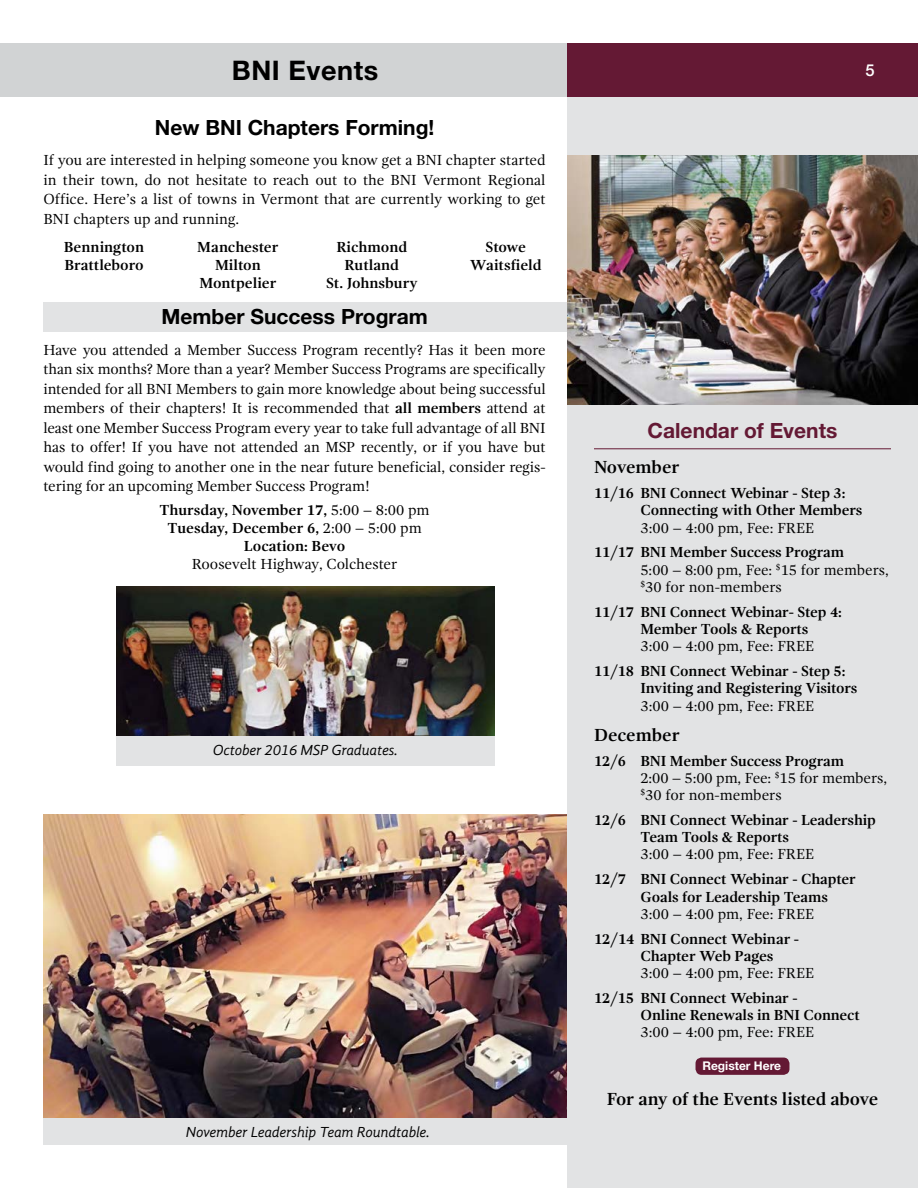
<style>
.page{position:relative;width:918px;height:1188px;background:#fff}
.page>*{position:absolute;margin:0;border:0;box-sizing:border-box;transform-origin:0 0}
.t1{font:700 27px "Helvetica Neue";letter-spacing:.02em;color:#000}
.t2{font:700 21px "Helvetica Neue";color:#000}
.t3{font:700 21px "Helvetica Neue";color:#641934}
.t4{font:700 18px "Gandhi Serif";letter-spacing:-.01em;color:#000}
.t5{font:500 16.5px "Helvetica Neue";color:#fff}
.t6{font:15px/19.5px "Gandhi Serif";letter-spacing:-.01em;color:#000;text-align:justify}
.t7{font:700 15px/18px "Gandhi Serif";letter-spacing:-.01em;color:#000}
.t8{font:italic 15px "Gandhi Sans";letter-spacing:-.01em;color:#000}
.t9{font:700 12px "Helvetica Neue";color:#fff}
.s1{font-weight:700}
.s2{font-weight:400}
</style>
<div class="page">
<img style="left:43px;top:814px;width:524px;height:304px">
<div style="left:43px;top:1118px;width:529px;height:27px;background:#e2e3e4"></div>
<div style="left:43px;top:302px;width:556px;height:30px;background:#e2e3e4"></div>
<div style="left:567px;top:89px;width:351px;height:475px;background:#e2e3e4"></div>
<img style="left:567px;top:155px;width:351px;height:250px">
<div style="left:0;top:43px;width:567px;height:54px;background:#d1d3d4"></div>
<div style="left:567px;top:43px;width:351px;height:54px;background:#641934"></div>
<div style="left:567px;top:405px;width:351px;height:783px;background:#e2e3e4"></div>
<hr style="left:594px;top:448px;width:297px;height:1px;background:#641934">
<div style="left:696px;top:1058px;width:93px;height:17px;background:#641934;border-radius:6px"></div>
<img style="left:116px;top:586px;width:378px;height:150px">
<div style="left:116px;top:736px;width:378px;height:30px;background:#e2e3e4"></div>
<h1 class="t1" style="left:232px;top:53px;width:148px">BNI Events</h1>
<p class="t5" style="left:866px;top:60px;width:11px">5</p>
<h2 class="t2" style="left:155px;top:114px;width:281px">New BNI Chapters Forming!</h2>
<p class="t6" style="left:43px;top:150px;width:504px">If you are interested in helping someone you know get a BNI chapter started in their town, do not hesitate to reach out to the BNI Vermont Regional Office. Here’s a list of towns in Vermont that are currently working to get BNI chapters up and running.</p>
<p class="t7" style="left:64px;top:238px;width:82px">Bennington<br>Brattleboro</p>
<p class="t7" style="left:197px;top:238px;width:83px;text-align:center">Manchester<br>Milton<br>Montpelier</p>
<p class="t7" style="left:326px;top:238px;width:93px;text-align:center">Richmond<br>Rutland<br>St. Johnsbury</p>
<p class="t7" style="left:470px;top:238px;width:73px;text-align:center">Stowe<br>Waitsfield</p>
<h2 class="t2" style="left:161px;top:304px;width:268px">Member Success Program</h2>
<p class="t6" style="left:43px;top:340px;width:504px">Have you attended a Member Success Program recently? Has it been more than six months? More than a year? Member Success Programs are specifically intended for all BNI Members to gain more knowledge about being successful members of their chapters! It is recommended that <span class="s1">all members</span> attend at least one Member Success Program every year to take full advantage of all BNI has to offer! If you have not attended an MSP recently, or if you have but would find going to another one in the near future beneficial, consider regis&shy;tering for an upcoming Member Success Program!</p>
<p class="t7" style="left:159px;top:501px;width:272px;text-align:center">Thursday, November 17, <span class="s2">5:00 – 8:00 pm<br></span>Tuesday, December 6, <span class="s2">2:00 – 5:00 pm<br></span>Location: Bevo</p>
<p class="t6" style="left:192px;top:554px;width:207px">Roosevelt Highway, Colchester</p>
<p class="t8" style="left:213px;top:741px;width:187px">October 2016 MSP Graduates.</p>
<p class="t8" style="left:186px;top:1123px;width:246px">November Leadership Team Roundtable.</p>
<h2 class="t3" style="left:648px;top:417px;width:191px">Calendar of Events</h2>
<p class="t4" style="left:594px;top:457px;width:87px">November</p>
<p class="t7" style="left:640px;top:484px;width:223px;line-height:17.2px;text-indent:-46px">11/16 BNI Connect Webinar - Step 3:<br>Connecting with Other Members</p>
<p class="t6" style="left:640px;top:518px;width:175px">3:00 – 4:00 pm, Fee: FREE</p>
<p class="t6" style="left:640px;top:544px;width:250px;line-height:17.2px;text-align:left;text-indent:-46px"><span class="s1">11/17 BNI Member Success Program<br></span>5:00 – 8:00 pm, Fee: <sup>$</sup>15 for members, <sup>$</sup>30 for non-members</p>
<p class="t7" style="left:640px;top:603px;width:203px;line-height:17.2px;text-indent:-46px">11/17 BNI Connect Webinar- Step 4:<br>Member Tools &amp; Reports</p>
<p class="t6" style="left:640px;top:637px;width:175px">3:00 – 4:00 pm, Fee: FREE</p>
<p class="t7" style="left:640px;top:662px;width:219px;line-height:17.2px;text-indent:-46px">11/18 BNI Connect Webinar - Step 5:<br>Inviting and Registering Visitors</p>
<p class="t6" style="left:640px;top:696px;width:175px">3:00 – 4:00 pm, Fee: FREE</p>
<p class="t4" style="left:594px;top:725px;width:87px">December</p>
<p class="t6" style="left:640px;top:752px;width:248px;line-height:17.2px;text-align:left;text-indent:-46px"><span class="s1">12/6 BNI Member Success Program<br></span>2:00 – 5:00 pm, Fee: <sup>$</sup>15 for members, <sup>$</sup>30 for non-members</p>
<p class="t7" style="left:640px;top:811px;width:237px;line-height:17.2px;text-indent:-46px">12/6 BNI Connect Webinar - Leadership<br>Team Tools &amp; Reports</p>
<p class="t6" style="left:641px;top:845px;width:175px">3:00 – 4:00 pm, Fee: FREE</p>
<p class="t7" style="left:640px;top:871px;width:217px;line-height:17.2px;text-indent:-46px">12/7 BNI Connect Webinar - Chapter<br>Goals for Leadership Teams</p>
<p class="t6" style="left:641px;top:904px;width:175px">3:00 – 4:00 pm, Fee: FREE</p>
<p class="t7" style="left:641px;top:930px;width:160px;line-height:17.2px;text-indent:-46px">12/14 BNI Connect Webinar -<br>Chapter Web Pages</p>
<p class="t6" style="left:641px;top:963px;width:175px">3:00 – 4:00 pm, Fee: FREE</p>
<p class="t7" style="left:640px;top:989px;width:221px;line-height:17.2px;text-indent:-46px">12/15 BNI Connect Webinar -<br>Online Renewals in BNI Connect</p>
<p class="t6" style="left:641px;top:1023px;width:175px">3:00 – 4:00 pm, Fee: FREE</p>
<p class="t9" style="left:702px;top:1058px;width:80px">Register Here</p>
<p class="t4" style="left:607px;top:1088px;width:273px">For any of the Events listed above</p>
</div>
